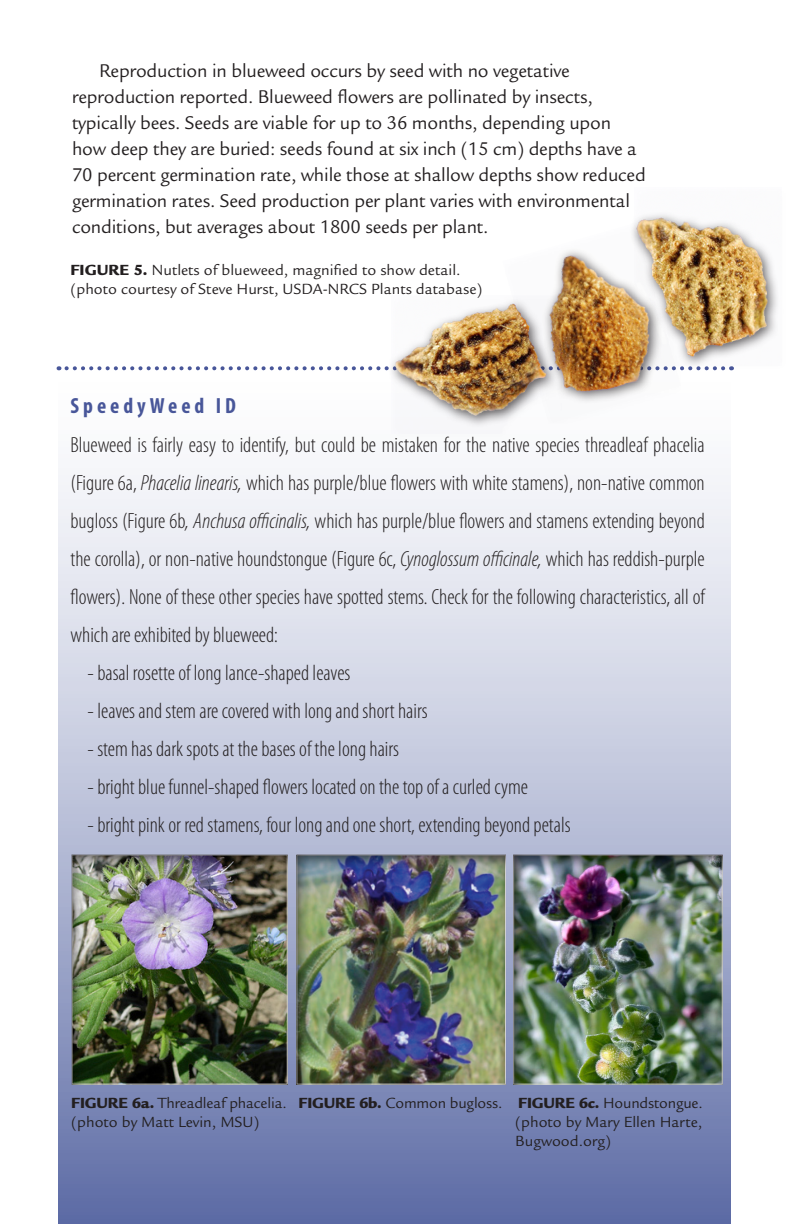
<style>
.page{position:relative;width:792px;height:1224px;background:#fff}
.page>*{position:absolute;margin:0;border:0;box-sizing:border-box;transform-origin:0 0}
.box{font:300 condensed 22px/38px "Myriad Pro";color:#231f20;text-align:justify}
.box_sub{font:700 condensed 22px "Myriad Pro";letter-spacing:.18em;color:#485699}
.text1{font:20px/26px "Legacy Sans";letter-spacing:-.01em;color:#231f20}
.t1{font:16px/19.2px "Legacy Sans";color:#231f20}
.s1{font-weight:900}
.s2{font-style:italic}
</style>
<div class="page">
<div style="left:59px;top:368px;width:672px;height:856px;background:linear-gradient(to bottom,#fff,#6573aa)"></div>
<div style="left:294px;top:851px;width:214px;height:234px;background:#231f20;opacity:.75"></div>
<div style="left:70px;top:851px;width:218px;height:234px;background:#231f20;opacity:.75"></div>
<img style="left:655px;top:214px;width:123px;height:151px">
<div style="left:510px;top:851px;width:214px;height:234px;background:#231f20;opacity:.75"></div>
<svg style="left:67px;top:366px;width:665px;height:4px"></svg>
<div style="left:494px;top:215px;width:187px;height:208px;background:#231f20;opacity:.75"></div>
<img style="left:502px;top:223px;width:179px;height:201px">
<div style="left:383px;top:287px;width:183px;height:150px;background:#231f20;opacity:.75"></div>
<img style="left:392px;top:295px;width:169px;height:138px">
<p class="text1" style="left:72px;top:57px;width:575px;text-indent:27px">Reproduction in blueweed occurs by seed with no vegetative reproduction reported. Blueweed flowers are pollinated by insects, typically bees. Seeds are viable for up to 36 months, depending upon how deep they are buried: seeds found at six inch (15 cm) depths have a 70 percent germination rate, while those at shallow depths show reduced germination rates. Seed production per plant varies with environmental conditions, but averages about 1800 seeds per plant.</p>
<p class="t1" style="left:71px;top:260px;width:413px"><span class="s1">FIGURE 5.</span> Nutlets of blueweed, magnified to show detail. (photo courtesy of Steve Hurst, USDA-NRCS Plants database)</p>
<p class="box_sub" style="left:70px;top:392px;width:167px">SpeedyWeed ID</p>
<p class="box" style="left:70px;top:426px;width:636px">Blueweed is fairly easy to identify, but could be mistaken for the native species threadleaf phacelia (Figure 6a, <span class="s2">Phacelia linearis,</span> which has purple/blue flowers with white stamens), non-native common bugloss (Figure 6b<span class="s2">, Anchusa officinalis,</span> which has purple/blue flowers and stamens extending beyond the corolla), or non-native houndstongue (Figure 6c, <span class="s2">Cynoglossum officinale,</span> which has reddish-purple flowers). None of these other species have spotted stems. Check for the following characteristics, all of which are exhibited by blueweed:</p>
<p class="box" style="left:88px;top:654px;width:264px">- basal rosette of long lance-shaped leaves</p>
<p class="box" style="left:88px;top:692px;width:342px">- leaves and stem are covered with long and short hairs</p>
<p class="box" style="left:88px;top:730px;width:313px">- stem has dark spots at the bases of the long hairs</p>
<p class="box" style="left:88px;top:768px;width:442px">- bright blue funnel-shaped flowers located on the top of a curled cyme</p>
<p class="box" style="left:88px;top:806px;width:485px">- bright pink or red stamens, four long and one short, extending beyond petals</p>
<p class="t1" style="left:71px;top:1093px;width:633px"><span class="s1">FIGURE 6a.</span> Threadleaf phacelia. <span class="s1">FIGURE 6b.</span> Common bugloss. <span class="s1">FIGURE 6c.</span> Houndstongue.</p>
<p class="t1" style="left:71px;top:1113px;width:190px">(photo by Matt Levin, MSU)</p>
<p class="t1" style="left:515px;top:1113px;width:189px">(photo by Mary Ellen Harte,<br>Bugwood.org)</p>
</div>
